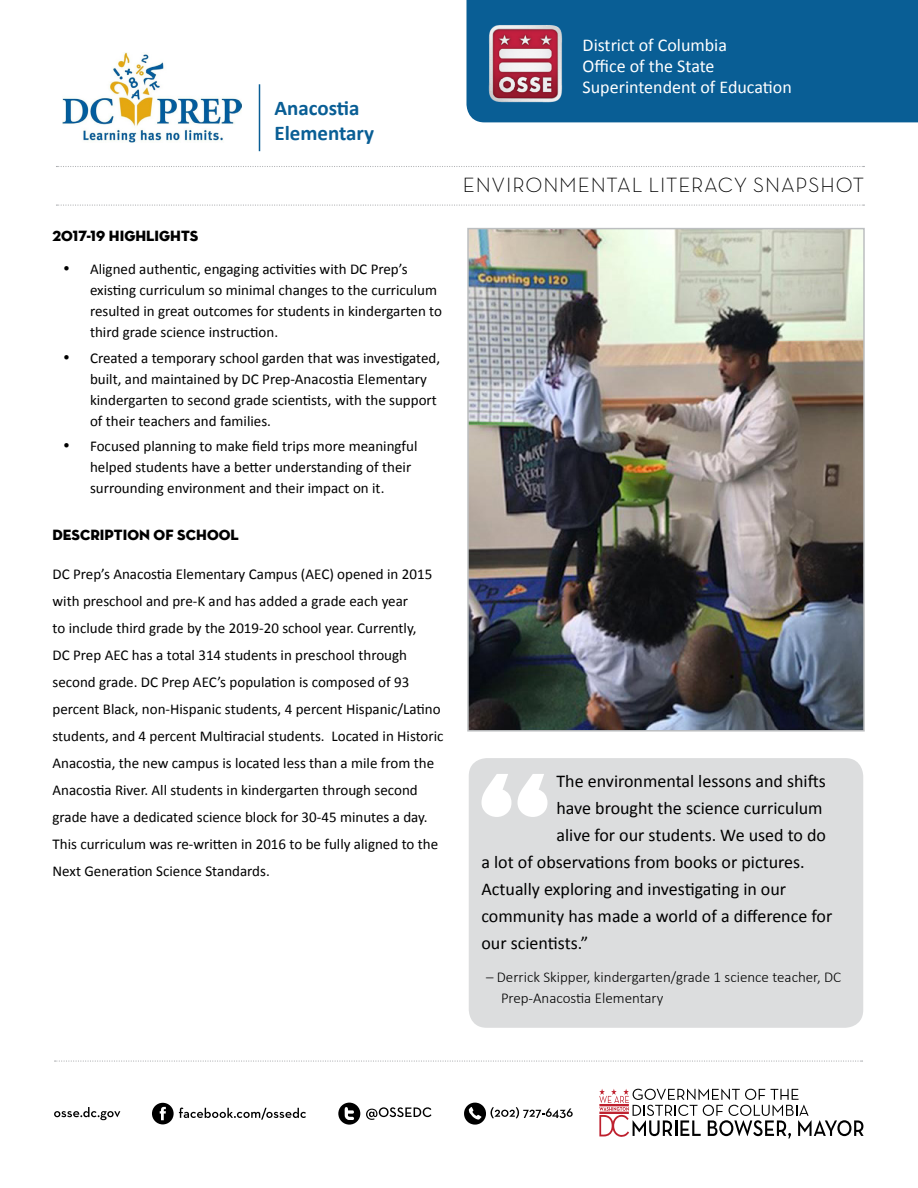
<style>
.page{position:relative;width:918px;height:1188px;background:#fff}
.page>*{position:absolute;margin:0;border:0;box-sizing:border-box;transform-origin:0 0}
.t1{font:300 21px "Neutra Text TF";letter-spacing:.04em;color:#000}
.t2{font:700 21px/25.2px "Calibri";color:#095e95}
.t3{font:18px "Calibri";color:#000}
.t4{font:18px/21px "Calibri";color:#fff}
.t5{font:15px/27px "Calibri";color:#000}
.t6{font:300 15px/21px "Calibri";color:#000}
.t7{font:15px "Neutra Disp Titling";color:#000}
</style>
<div class="page">
<div style="left:469px;top:758px;width:394px;height:270px;background:#dcddde;border-radius:18px"></div>
<svg style="left:56px;top:166px;width:808px;height:1px"></svg>
<div style="left:466px;top:0;width:452px;height:122px;background:#095e95"></div>
<svg style="left:56px;top:205px;width:808px;height:1px"></svg>
<img style="left:480px;top:14px;width:93px;height:102px">
<svg style="left:55px;top:1060px;width:808px;height:2px"></svg>
<svg style="left:152px;top:1103px;width:154px;height:21px"></svg>
<svg style="left:338px;top:1103px;width:22px;height:22px"></svg>
<svg style="left:366px;top:1107px;width:66px;height:13px"></svg>
<svg style="left:54px;top:1107px;width:66px;height:13px"></svg>
<svg style="left:464px;top:1103px;width:109px;height:22px"></svg>
<svg style="left:599px;top:1089px;width:265px;height:50px"></svg>
<svg style="left:482px;top:774px;width:66px;height:43px"></svg>
<img style="left:62px;top:53px;width:179px;height:89px">
<img style="left:470px;top:231px;width:392px;height:498px">
<div style="left:467px;top:228px;width:398px;height:504px;border:2px solid #bcbec0"></div>
<hr style="left:259px;top:84px;width:1px;height:67px;background:#095e95">
<h1 class="t2" style="left:274px;top:95px;width:101px">Anacostia<br>Elementary</h1>
<p class="t7" style="left:53px;top:227px;width:147px">2017-19 HIGHLIGHTS</p>
<p class="t5" style="left:90px;top:258px;width:354px;line-height:21px;text-indent:-27px">• Aligned authentic, engaging activities with DC Prep’s existing curriculum so minimal changes to the curriculum resulted in great outcomes for students in kindergarten to third grade science instruction.</p>
<p class="t5" style="left:90px;top:347px;width:352px;line-height:21px;text-indent:-27px">• Created a temporary school garden that was investigated, built, and maintained by DC Prep-Anacostia Elementary kindergarten to second grade scientists, with the support of their teachers and families.</p>
<p class="t5" style="left:90px;top:435px;width:329px;line-height:21px;text-indent:-27px">• Focused planning to make field trips more meaningful helped students have a better understanding of their surrounding environment and their impact on it.</p>
<p class="t7" style="left:53px;top:525px;width:188px">DESCRIPTION OF SCHOOL</p>
<p class="t5" style="left:53px;top:560px;width:393px">DC Prep’s Anacostia Elementary Campus (AEC) opened in 2015 with preschool and pre-K and has added a grade each year<br>to include third grade by the 2019-20 school year. Currently,<br>DC Prep AEC has a total 314 students in preschool through second grade. DC Prep AEC’s population is composed of 93 percent Black, non-Hispanic students, 4 percent Hispanic/Latino students, and 4 percent Multiracial students. Located in Historic Anacostia, the new campus is located less than a mile from the Anacostia River. All students in kindergarten through second grade have a dedicated science block for 30-45 minutes a day.<br>This curriculum was re-written in 2016 to be fully aligned to the Next Generation Science Standards.</p>
<p class="t4" style="left:583px;top:34px;width:211px">District of Columbia<br>Office of the State<br>Superintendent of Education</p>
<h1 class="t1" style="left:463px;top:172px;width:403px">ENVIRONMENTAL LITERACY SNAPSHOT</h1>
<p class="t3" style="left:556px;top:769px;width:271px">The environmental lessons and shifts</p>
<p class="t3" style="left:556px;top:796px;width:268px">have brought the science curriculum</p>
<p class="t3" style="left:556px;top:823px;width:271px">alive for our students. We used to do</p>
<p class="t3" style="left:481px;top:850px;width:325px">a lot of observations from books or pictures.</p>
<p class="t3" style="left:481px;top:877px;width:306px">Actually exploring and investigating in our</p>
<p class="t3" style="left:481px;top:904px;width:352px">community has made a world of a difference for</p>
<p class="t3" style="left:481px;top:931px;width:109px">our scientists.”</p>
<p class="t6" style="left:501px;top:967px;width:342px;text-indent:-15px">– Derrick Skipper, kindergarten/grade 1 science teacher, DC<br>Prep-Anacostia Elementary</p>
</div>
